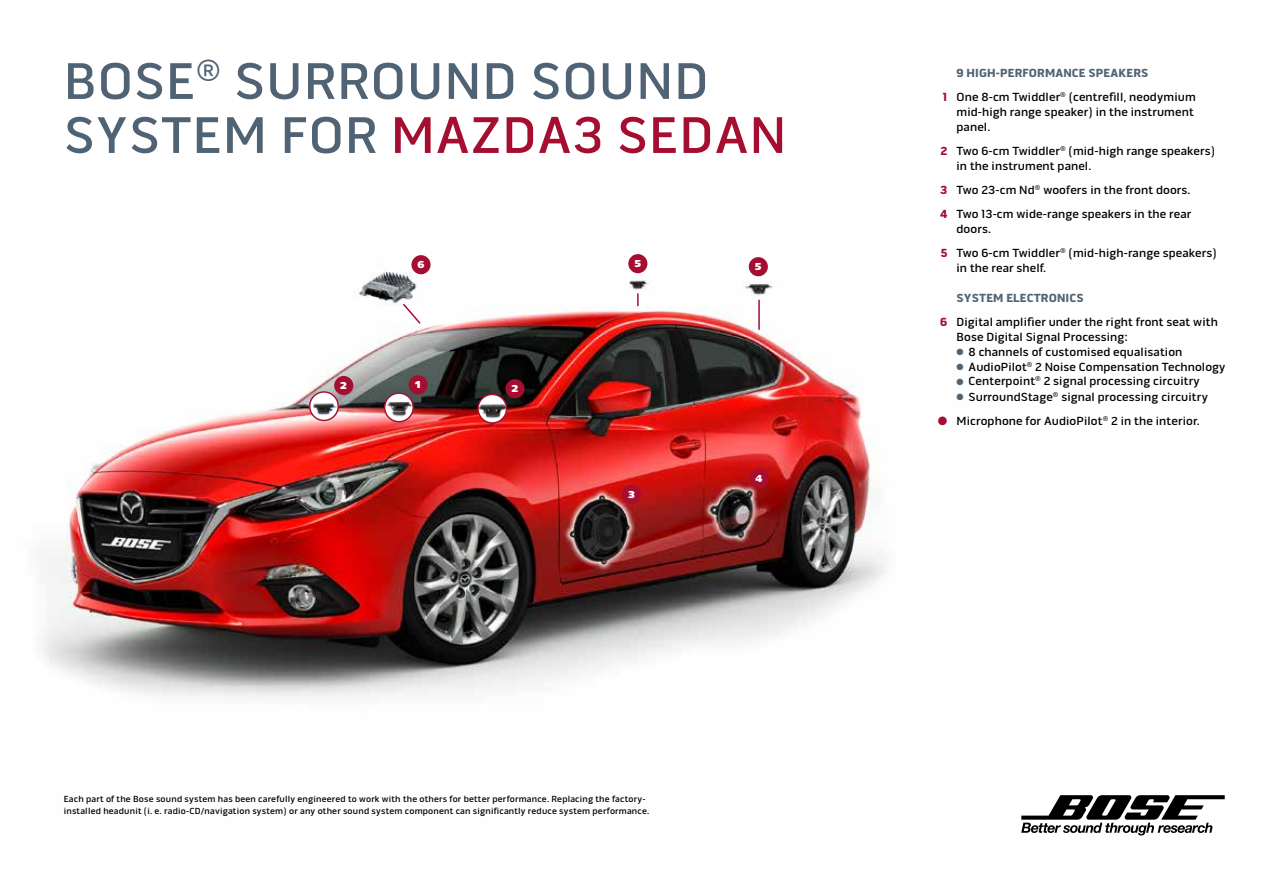
<style>
.page{position:relative;width:1263px;height:893px;background:#fff}
.page>*{position:absolute;margin:0;border:0;box-sizing:border-box;transform-origin:0 0}
.t1{font:500 52.5px/54px "Bose Gothic";letter-spacing:.02em;color:#4f6374}
.t2{font:500 12px/24px "Bose Gothic";letter-spacing:.01em;color:#000}
.t3{font:900 10.5px "Frutiger Next LT";color:#fff}
.t4{font:500 9px/12px "Bose Gothic";letter-spacing:.02em;color:#000}
.s1{color:#a50e30}
.s2{font-weight:900;color:#4f6374}
.s3{font-weight:900;color:#a50e30}
.s4{color:#4f6374}
</style>
<div class="page">
<svg style="left:1021px;top:795px;width:204px;height:40px"></svg>
<img style="left:43px;top:254px;width:842px;height:445px">
<div style="left:408px;top:375px;width:20px;height:19px;background:#a50e30;border-radius:50%"></div>
<div style="left:622px;top:485px;width:19px;height:19px;background:#a50e30;border-radius:50%"></div>
<div style="left:749px;top:469px;width:20px;height:19px;background:#a50e30;border-radius:50%"></div>
<div style="left:628px;top:254px;width:19px;height:19px;background:#a50e30;border-radius:50%"></div>
<div style="left:505px;top:379px;width:19px;height:19px;background:#a50e30;border-radius:50%"></div>
<div style="left:334px;top:376px;width:19px;height:19px;background:#a50e30;border-radius:50%"></div>
<div style="left:411px;top:255px;width:20px;height:19px;background:#a50e30;border-radius:50%"></div>
<svg style="left:401px;top:302px;width:21px;height:23px"></svg>
<img style="left:385px;top:393px;width:28px;height:29px;border-radius:14px">
<div style="left:384px;top:392px;width:30px;height:30px;border:1px solid #a50e30;border-radius:50%"></div>
<img style="left:310px;top:392px;width:28px;height:28px;border-radius:14px">
<div style="left:309px;top:391px;width:30px;height:30px;border:1px solid #a50e30;border-radius:50%"></div>
<img style="left:478px;top:394px;width:29px;height:29px;border-radius:14px">
<div style="left:477px;top:394px;width:30px;height:30px;border:1px solid #a50e30;border-radius:50%"></div>
<svg style="left:637px;top:293px;width:2px;height:13px"></svg>
<hr style="left:758px;top:300px;width:2px;height:30px;background:#a50e30">
<div style="left:749px;top:257px;width:19px;height:19px;background:#a50e30;border-radius:50%"></div>
<h1 class="t1" style="left:64px;top:54px;width:724px">BOSE<sup>®</sup> SURROUND SOUND<br>SYSTEM FOR <span class="s1">MAZDA3 SEDAN</span></h1>
<p class="t3" style="left:417px;top:259px;width:8px">6</p>
<p class="t3" style="left:415px;top:379px;width:8px">1</p>
<p class="t3" style="left:340px;top:380px;width:8px">2</p>
<p class="t3" style="left:511px;top:383px;width:8px">2</p>
<p class="t3" style="left:634px;top:258px;width:8px">5</p>
<p class="t3" style="left:628px;top:488px;width:8px">3</p>
<p class="t3" style="left:755px;top:261px;width:8px">5</p>
<p class="t3" style="left:756px;top:473px;width:8px">4</p>
<p class="t4" style="left:64px;top:793px;width:587px">Each part of the Bose sound system has been carefully engineered to work with the others for better performance. Replacing the factory&shy;installed headunit (i. e. radio-CD/navigation system) or any other sound system component can significantly reduce system performance.</p>
<p class="t2" style="left:943px;top:61px;width:254px;text-indent:14px"><span class="s2">9 HIGH-PERFORMANCE SPEAKERS<br></span><span class="s3">1</span> One 8-cm Twiddler<sup>®</sup> (centrefill, neodymium</p>
<p class="t2" style="left:956px;top:105px;width:239px;line-height:15px">mid-high range speaker) in the instrument panel.</p>
<p class="t2" style="left:956px;top:144px;width:260px;line-height:15px;text-indent:-16px"><span class="s3">2</span> Two 6-cm Twiddler<sup>®</sup> (mid-high range speakers) in the instrument panel.</p>
<p class="t2" style="left:940px;top:178px;width:253px"><span class="s3">3</span> Two 23-cm Nd<sup>®</sup> woofers in the front doors.<br><span class="s3">4</span> Two 13-cm wide-range speakers in the rear</p>
<p class="t2" style="left:940px;top:217px;width:278px;text-indent:16px">doors.<br><span class="s3">5</span> Two 6-cm Twiddler<sup>®</sup> (mid-high-range speakers)</p>
<p class="t2" style="left:956px;top:256px;width:91px">in the rear shelf.</p>
<p class="t2" style="left:940px;top:286px;width:279px;text-indent:16px"><span class="s2">SYSTEM ELECTRONICS<br></span><span class="s3">6</span> Digital amplifier under the right front seat with</p>
<p class="t2" style="left:956px;top:325px;width:173px">Bose Digital Signal Processing:</p>
<p class="t2" style="left:956px;top:340px;width:227px"><span class="s4">●</span> 8 channels of customised equalisation</p>
<p class="t2" style="left:956px;top:355px;width:270px"><span class="s4">●</span> AudioPilot<sup>®</sup> 2 Noise Compensation Technology</p>
<p class="t2" style="left:956px;top:369px;width:245px"><span class="s4">●</span> Centerpoint<sup>®</sup> 2 signal processing circuitry</p>
<p class="t2" style="left:956px;top:385px;width:253px"><span class="s4">●</span> SurroundStage<sup>®</sup> signal processing circuitry</p>
<p class="t2" style="left:938px;top:409px;width:263px"><span class="s1">●</span> Microphone for AudioPilot<sup>®</sup> 2 in the interior.</p>
</div>
